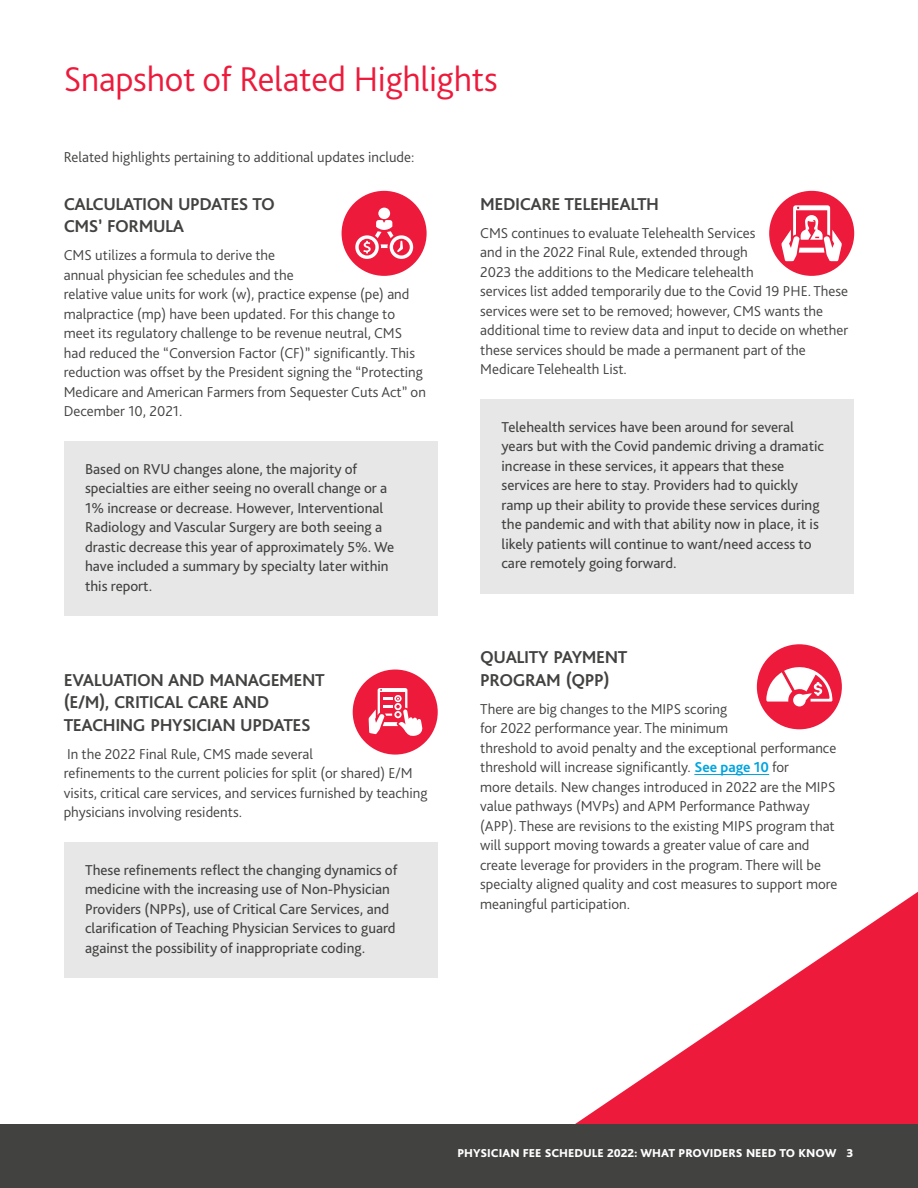
<style>
.page{position:relative;width:918px;height:1188px;background:#fff}
.page>*{position:absolute;margin:0;border:0;box-sizing:border-box;transform-origin:0 0}
.t1{font:300 36px "Bliss Pro";letter-spacing:-.005em;color:#ed1a3b}
.t2{font:700 18px/22.5px "Bliss Pro";letter-spacing:-.025em;color:#424241}
.t3{font:300 15px/19.5px "Bliss Pro";color:#424241}
.t4{font:15px/19.5px "Bliss Pro";color:#424241}
.t5{font:800 12px "Bliss Pro";color:#fff}
.s1{font-weight:700;color:#00a4df}
</style>
<div class="page">
<div style="left:65px;top:441px;width:373px;height:175px;background:#e7e7e7"></div>
<div style="left:65px;top:842px;width:373px;height:136px;background:#e7e7e7"></div>
<div style="left:480px;top:399px;width:373px;height:194px;background:#e7e7e7"></div>
<hr style="left:694px;top:774px;width:75px;height:1px;background:#00a4df">
<div style="left:757px;top:644px;width:85px;height:85px;background:#ed1a3b;border-radius:50%"></div>
<svg style="left:766px;top:667px;width:66px;height:39px"></svg>
<div style="left:342px;top:191px;width:85px;height:85px;background:#ed1a3b;border-radius:50%"></div>
<div style="left:378px;top:208px;width:12px;height:11px;background:#fff;border-radius:50%"></div>
<svg style="left:355px;top:220px;width:58px;height:39px"></svg>
<div style="left:353px;top:670px;width:85px;height:85px;background:#ed1a3b;border-radius:50%"></div>
<svg style="left:368px;top:688px;width:55px;height:48px"></svg>
<div style="left:769px;top:191px;width:85px;height:85px;background:#ed1a3b;border-radius:50%"></div>
<svg style="left:781px;top:205px;width:61px;height:56px"></svg>
<svg style="left:575px;top:891px;width:343px;height:233px"></svg>
<div style="left:0;top:1124px;width:918px;height:64px;background:#424241"></div>
<h1 class="t1" style="left:64px;top:57px;width:435px">Snapshot of Related Highlights</h1>
<p class="t3" style="left:64px;top:147px;width:352px">Related highlights pertaining to additional updates include:</p>
<p class="t2" style="left:64px;top:192px;width:213px">CALCULATION UPDATES TO<br>CMS’ FORMULA</p>
<p class="t3" style="left:64px;top:245px;width:364px">CMS utilizes a formula to derive the<br>annual physician fee schedules and the<br>relative value units for work (w), practice expense (pe) and malpractice (mp) have been updated. For this change to meet its regulatory challenge to be revenue neutral, CMS had reduced the “Conversion Factor (CF)” significantly. This reduction was offset by the President signing the “Protecting Medicare and American Farmers from Sequester Cuts Act” on December 10, 2021.</p>
<p class="t4" style="left:85px;top:459px;width:311px">Based on RVU changes alone, the majority of specialties are either seeing no overall change or a 1% increase or decrease. However, Interventional Radiology and Vascular Surgery are both seeing a drastic decrease this year of approximately 5%. We have included a summary by specialty later within this report.</p>
<p class="t2" style="left:64px;top:668px;width:263px">EVALUATION AND MANAGEMENT (E/M), CRITICAL CARE AND<br>TEACHING PHYSICIAN UPDATES</p>
<p class="t3" style="left:64px;top:744px;width:365px">In the 2022 Final Rule, CMS made several<br>refinements to the current policies for split (or shared) E/M visits, critical care services, and services furnished by teaching physicians involving residents.</p>
<p class="t4" style="left:85px;top:860px;width:314px">These refinements reflect the changing dynamics of medicine with the increasing use of Non-Physician Providers (NPPs), use of Critical Care Services, and clarification of Teaching Physician Services to guard against the possibility of inappropriate coding.</p>
<p class="t2" style="left:480px;top:192px;width:180px">MEDICARE TELEHEALTH</p>
<p class="t3" style="left:480px;top:223px;width:369px">CMS continues to evaluate Telehealth Services<br>and in the 2022 Final Rule, extended through<br>2023 the additions to the Medicare telehealth<br>services list added temporarily due to the Covid 19 PHE. These services were set to be removed; however, CMS wants the additional time to review data and input to decide on whether these services should be made a permanent part of the Medicare Telehealth List.</p>
<p class="t4" style="left:502px;top:417px;width:324px">Telehealth services have been around for several years but with the Covid pandemic driving a dramatic increase in these services, it appears that these services are here to stay. Providers had to quickly ramp up their ability to provide these services during the pandemic and with that ability now in place, it is likely patients will continue to want/need access to care remotely going forward.</p>
<p class="t2" style="left:480px;top:646px;width:149px">QUALITY PAYMENT<br>PROGRAM (QPP)</p>
<p class="t3" style="left:480px;top:699px;width:359px">There are big changes to the MIPS scoring<br>for 2022 performance year. The minimum<br>threshold to avoid penalty and the exceptional performance threshold will increase significantly. <span class="s1">See page 10</span> for<br>more details. New changes introduced in 2022 are the MIPS value pathways (MVPs) and APM Performance Pathway (APP). These are revisions to the existing MIPS program that will support moving towards a greater value of care and create leverage for providers in the program. There will be specialty aligned quality and cost measures to support more meaningful participation.</p>
<p class="t5" style="left:457px;top:1146px;width:398px">PHYSICIAN FEE SCHEDULE 2022: WHAT PROVIDERS NEED TO KNOW 3</p>
</div>
